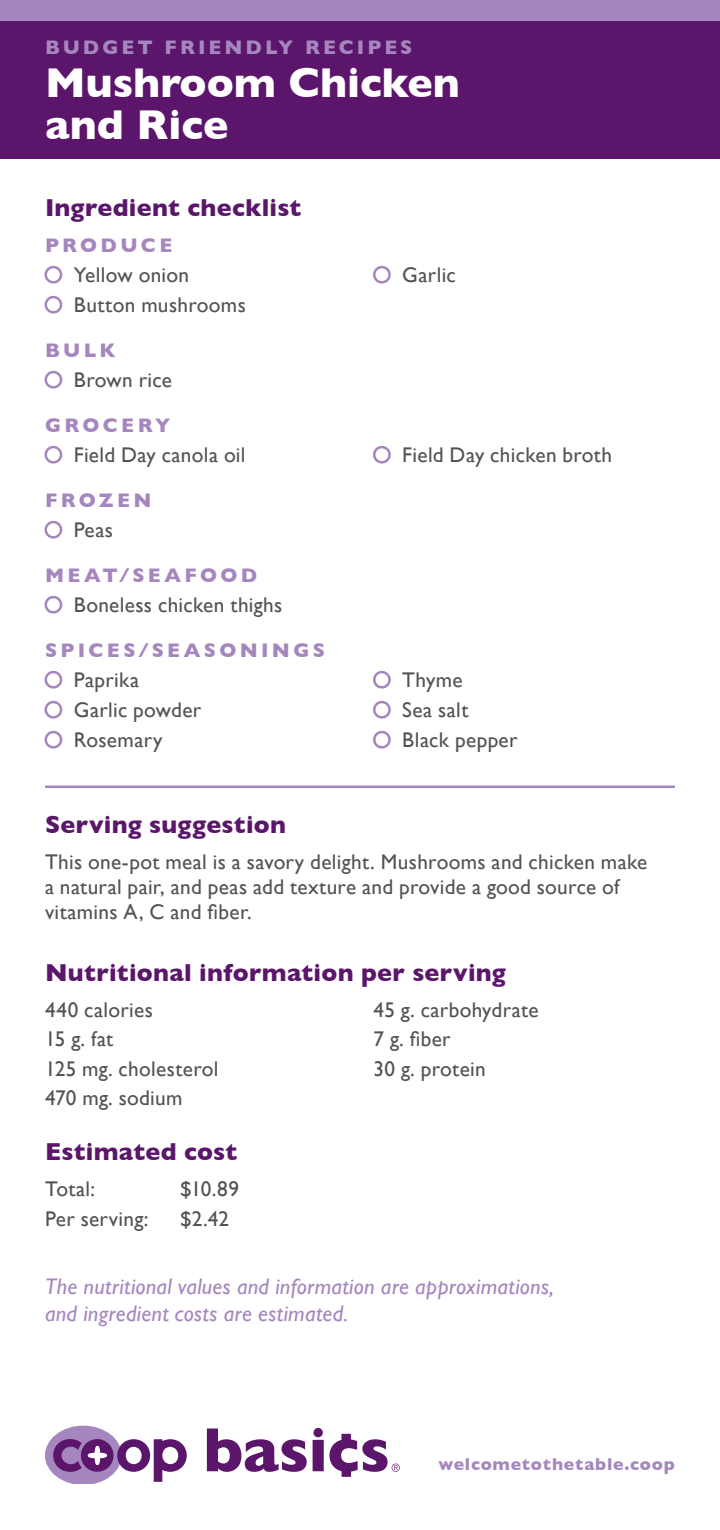
<style>
.page{position:relative;width:720px;height:1530px;background:#fff}
.page>*{position:absolute;margin:0;border:0;box-sizing:border-box;transform-origin:0 0}
._01_RECIPE_TITLE{font:800 42.5px/42.5px "Gill Sans";color:#fff}
.Nutrition_and_Cost_H{font:800 25px "Gill Sans";letter-spacing:.01em;color:#5b166b}
._06_Ingredient_Check{font:800 25px "Gill Sans";letter-spacing:.01em;color:#5b166b}
._04_Preparation_Head{font:800 25px "Gill Sans";letter-spacing:.01em;color:#5b166b}
._09_Nutritional_Foot{font:italic 22.5px/27.5px "Gill Sans";letter-spacing:.015em;color:#a586be}
._05_Body_copy{font:21.25px/25px "Gill Sans";letter-spacing:.015em;color:#535355}
._03_Ingredient_List{font:21.25px "Gill Sans";letter-spacing:.015em;color:#535355}
.Cost_List{font:21.25px "Gill Sans";letter-spacing:.015em;color:#535355}
._07_Shopping_Categor{font:800 20px "Gill Sans";letter-spacing:.165em;color:#a586be}
.t1{font:800 17.5px "Gill Sans";letter-spacing:.045em;color:#a586be}
</style>
<div class="page">
<div style="left:0;top:0;width:720px;height:21px;background:#a586be"></div>
<div style="left:0;top:21px;width:720px;height:138px;background:#5b166b"></div>
<svg style="left:45px;top:1426px;width:142px;height:57px"></svg>
<svg style="left:207px;top:1429px;width:100px;height:43px"></svg>
<svg style="left:313px;top:1428px;width:87px;height:49px"></svg>
<svg style="left:44px;top:265px;width:19px;height:19px"></svg>
<svg style="left:44px;top:295px;width:19px;height:19px"></svg>
<svg style="left:373px;top:265px;width:18px;height:19px"></svg>
<svg style="left:44px;top:370px;width:19px;height:19px"></svg>
<svg style="left:44px;top:445px;width:19px;height:19px"></svg>
<svg style="left:373px;top:445px;width:18px;height:19px"></svg>
<svg style="left:44px;top:520px;width:19px;height:19px"></svg>
<svg style="left:44px;top:595px;width:19px;height:19px"></svg>
<svg style="left:44px;top:670px;width:19px;height:19px"></svg>
<svg style="left:44px;top:700px;width:19px;height:19px"></svg>
<svg style="left:44px;top:730px;width:19px;height:19px"></svg>
<svg style="left:373px;top:670px;width:18px;height:19px"></svg>
<svg style="left:373px;top:700px;width:18px;height:19px"></svg>
<svg style="left:373px;top:730px;width:18px;height:19px"></svg>
<hr style="left:45px;top:786px;width:630px;height:2px;background:#a586be">
<p class="_07_Shopping_Categor" style="left:45px;top:36px;width:369px">BUDGET FRIENDLY RECIPES</p>
<p class="_01_RECIPE_TITLE" style="left:45px;top:61px;width:416px">Mushroom Chicken and Rice</p>
<p class="_06_Ingredient_Check" style="left:45px;top:193px;width:258px">Ingredient checklist</p>
<p class="_07_Shopping_Categor" style="left:45px;top:234px;width:129px">PRODUCE</p>
<p class="_05_Body_copy" style="left:74px;top:263px;width:117px">Yellow onion</p>
<p class="_05_Body_copy" style="left:74px;top:293px;width:174px">Button mushrooms</p>
<p class="_05_Body_copy" style="left:402px;top:263px;width:55px">Garlic</p>
<p class="_07_Shopping_Categor" style="left:45px;top:339px;width:72px">BULK</p>
<p class="_05_Body_copy" style="left:74px;top:368px;width:100px">Brown rice</p>
<p class="_07_Shopping_Categor" style="left:45px;top:414px;width:127px">GROCERY</p>
<p class="_05_Body_copy" style="left:74px;top:443px;width:173px">Field Day canola oil</p>
<p class="_05_Body_copy" style="left:402px;top:443px;width:211px">Field Day chicken broth</p>
<p class="_07_Shopping_Categor" style="left:45px;top:489px;width:108px">FROZEN</p>
<p class="_05_Body_copy" style="left:74px;top:518px;width:41px">Peas</p>
<p class="_07_Shopping_Categor" style="left:45px;top:564px;width:214px">MEAT/SEAFOOD</p>
<p class="_05_Body_copy" style="left:74px;top:593px;width:210px">Boneless chicken thighs</p>
<p class="_07_Shopping_Categor" style="left:45px;top:639px;width:282px">SPICES/SEASONINGS</p>
<p class="_05_Body_copy" style="left:74px;top:668px;width:67px">Paprika</p>
<p class="_05_Body_copy" style="left:74px;top:698px;width:129px">Garlic powder</p>
<p class="_05_Body_copy" style="left:74px;top:728px;width:90px">Rosemary</p>
<p class="_05_Body_copy" style="left:402px;top:668px;width:62px">Thyme</p>
<p class="_05_Body_copy" style="left:402px;top:698px;width:68px">Sea salt</p>
<p class="_05_Body_copy" style="left:402px;top:728px;width:117px">Black pepper</p>
<p class="_04_Preparation_Head" style="left:45px;top:810px;width:243px">Serving suggestion</p>
<p class="_05_Body_copy" style="left:45px;top:850px;width:604px">This one-pot meal is a savory delight. Mushrooms and chicken make a natural pair, and peas add texture and provide a good source of vitamins A, C and fiber.</p>
<p class="Nutrition_and_Cost_H" style="left:45px;top:957px;width:462px">Nutritional information per serving</p>
<p class="_03_Ingredient_List" style="left:45px;top:997px;width:109px">440 calories</p>
<p class="_03_Ingredient_List" style="left:45px;top:1027px;width:70px">15 g. fat</p>
<p class="_03_Ingredient_List" style="left:45px;top:1056px;width:175px">125 mg. cholesterol</p>
<p class="_03_Ingredient_List" style="left:45px;top:1086px;width:139px">470 mg. sodium</p>
<p class="_03_Ingredient_List" style="left:373px;top:997px;width:167px">45 g. carbohydrate</p>
<p class="_03_Ingredient_List" style="left:373px;top:1027px;width:79px">7 g. fiber</p>
<p class="_03_Ingredient_List" style="left:373px;top:1056px;width:114px">30 g. protein</p>
<p class="Nutrition_and_Cost_H" style="left:45px;top:1137px;width:194px">Estimated cost</p>
<p class="Cost_List" style="left:45px;top:1177px;width:52px">Total:</p>
<p class="Cost_List" style="left:180px;top:1177px;width:60px">$10.89</p>
<p class="Cost_List" style="left:45px;top:1206px;width:105px">Per serving:</p>
<p class="Cost_List" style="left:180px;top:1206px;width:51px">$2.42</p>
<p class="_09_Nutritional_Foot" style="left:45px;top:1272px;width:511px">The nutritional values and information are approximations, and ingredient costs are estimated.</p>
<p class="t1" style="left:438px;top:1454px;width:238px">welcometothetable.coop</p>
</div>
